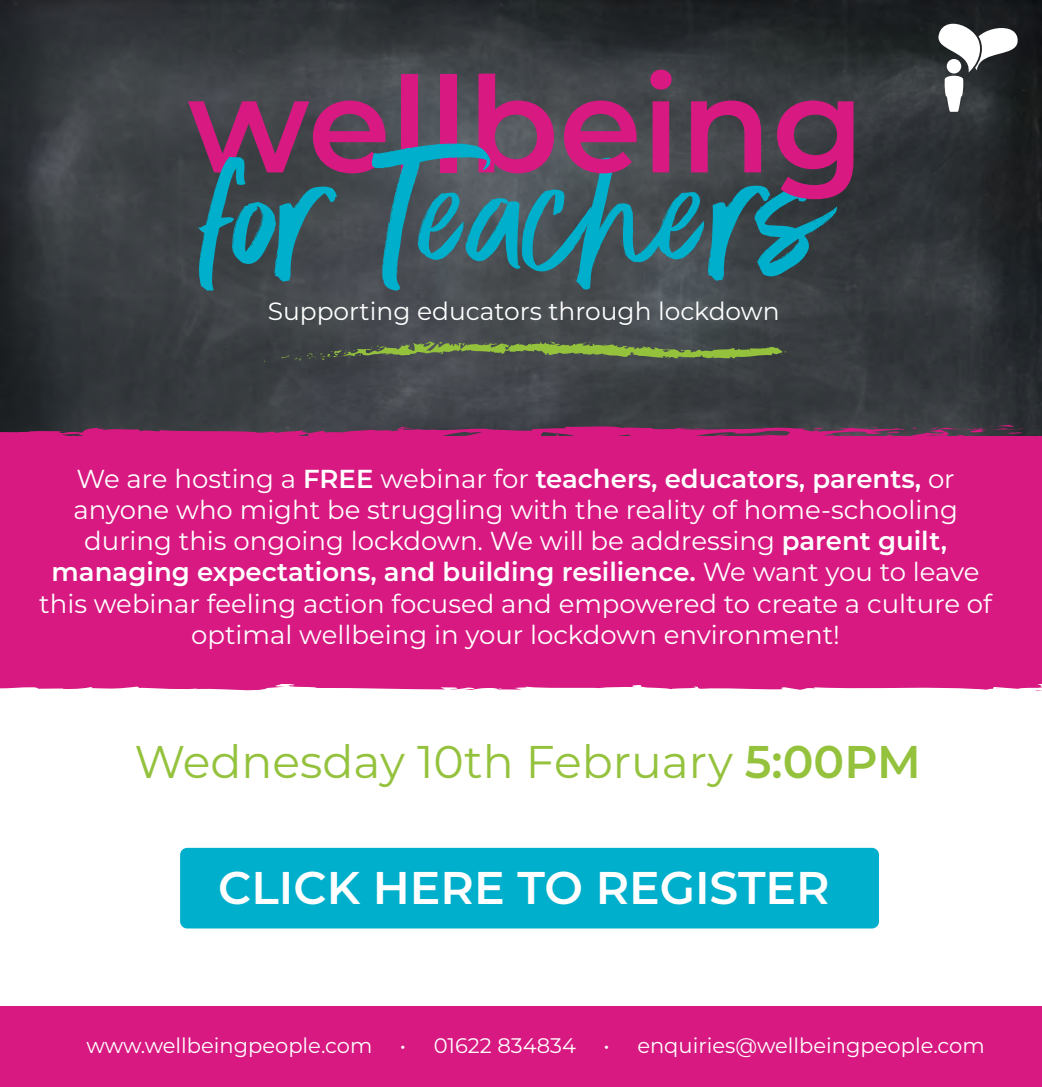
<style>
.page{position:relative;width:1042px;height:1087px;background:#fff}
.page>*{position:absolute;margin:0;border:0;box-sizing:border-box;transform-origin:0 0}
.t1{font:192.67px "Better Times Alt";color:#00afcb}
.t2{font:45.85px "Montserrat";color:#94c23d}
.t3{font:600 45.85px "Montserrat";color:#fff}
.t4{font:25.9px/31.2px "Montserrat";color:#fff;text-align:center}
.t5{font:24.85px "Montserrat";color:#fff}
.t6{font:21px "Montserrat";color:#fff}
.s1{font-weight:600}
</style>
<div class="page">
<img style="left:0;top:0;width:1042px;height:425px">
<svg style="left:478px;top:74px;width:76px;height:99px;background:#92366c"></svg>
<svg style="left:650px;top:70px;width:21px;height:102px;background:#ab2771"></svg>
<svg style="left:691px;top:100px;width:70px;height:72px;background:#942d68"></svg>
<svg style="left:188px;top:100px;width:197px;height:73px;background:#883064"></svg>
<div style="left:401px;top:74px;width:17px;height:98px;background:#d71981"></div>
<div style="left:440px;top:74px;width:17px;height:98px;background:#d71981"></div>
<svg style="left:929px;top:24px;width:90px;height:88px"></svg>
<svg style="left:277px;top:341px;width:509px;height:20px;background:#5b6d47"></svg>
<svg style="left:564px;top:100px;width:72px;height:73px;background:#9a316e"></svg>
<svg style="left:777px;top:100px;width:76px;height:99px;background:#932865"></svg>
<div style="left:0;top:425px;width:1042px;height:266px;background:#d71981"></div>
<svg style="left:56px;top:435px;width:20px;height:6px"></svg>
<svg style="left:143px;top:674px;width:9px;height:2px"></svg>
<svg style="left:886px;top:425px;width:138px;height:12px;background:#5e3650"></svg>
<svg style="left:802px;top:426px;width:76px;height:11px"></svg>
<svg style="left:756px;top:437px;width:6px;height:2px"></svg>
<svg style="left:712px;top:434px;width:27px;height:6px"></svg>
<svg style="left:399px;top:441px;width:23px;height:3px"></svg>
<svg style="left:61px;top:672px;width:14px;height:2px"></svg>
<div style="left:180px;top:847px;width:699px;height:81px;background:#00afcb;border-radius:7px"></div>
<div style="left:0;top:1006px;width:1042px;height:80px;background:#d71981"></div>
<h1 class="t1" style="left:209px;top:111px;width:626px">for Teachers</h1>
<p class="t5" style="left:268px;top:294px;width:513px">Supporting educators through lockdown</p>
<p class="t4" style="left:39px;top:462px;width:954px">We are hosting a <span class="s1">FREE</span> webinar for <span class="s1">teachers, educators, parents,</span> or anyone who might be struggling with the reality of home-schooling during this ongoing lockdown. We will be addressing <span class="s1">parent guilt, managing expectations, and building resilience.</span> We want you to leave this webinar feeling action focused and empowered to create a culture of optimal wellbeing in your lockdown environment!</p>
<h2 class="t2" style="left:134px;top:730px;width:788px">Wednesday 10th February <span class="s1">5:00PM</span></h2>
<h2 class="t3" style="left:218px;top:854px;width:613px">CLICK HERE TO REGISTER</h2>
<p class="t6" style="left:86px;top:1031px;width:287px">www.wellbeingpeople.com</p>
<p class="t6" style="left:400px;top:1031px;width:178px">• 01622 834834</p>
<p class="t6" style="left:603px;top:1031px;width:383px">• enquiries@wellbeingpeople.com</p>
</div>
